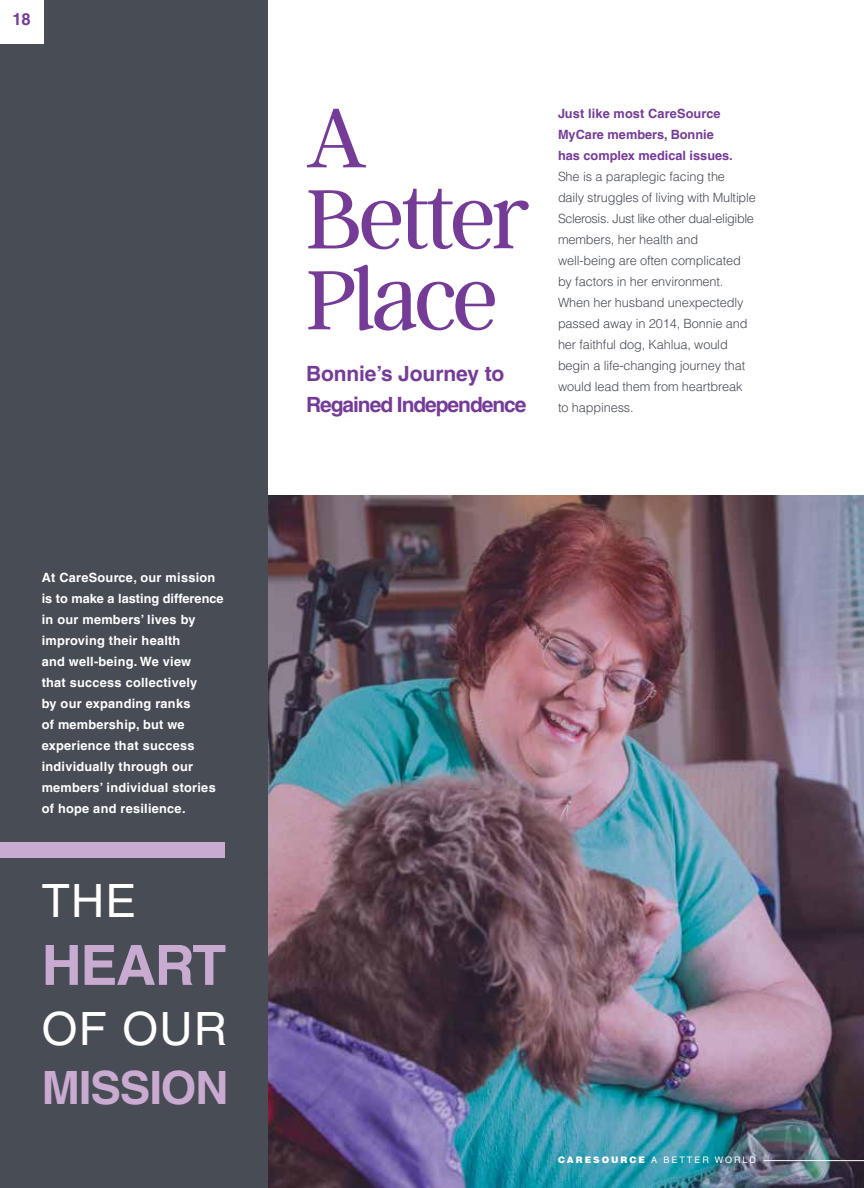
<style>
.page{position:relative;width:864px;height:1188px;background:#fff}
.page>*{position:absolute;margin:0;border:0;box-sizing:border-box;transform-origin:0 0}
.t1{font:300 93.75px/81px "Argent CF";letter-spacing:-.035em;color:#753c97}
.t2{font:700 55.5px "Helvetica LT Pro";letter-spacing:-.025em;color:#c9aad1}
.t3{font:45.9px "Helvetica LT Pro";letter-spacing:.03em;color:#fff}
.t4{font:700 45.9px "Helvetica LT Pro";letter-spacing:-.025em;color:#c9aad1}
.t5{font:700 21px/31.5px "Helvetica LT Pro";letter-spacing:-.05em;color:#753c97}
.t6{font:700 16.5px "Helvetica LT Pro";color:#753c97}
.t7{font:300 12.75px/21px "Helvetica LT Pro";letter-spacing:-.01em;color:#474c55}
.t8{font:700 12.75px/21px "Helvetica LT Pro";letter-spacing:.02em;color:#fff}
.t9{font:700 12.75px/21px "Helvetica LT Pro";color:#753c97}
.t10{font:9px "Helvetica LT Pro";letter-spacing:.215em;color:#fff}
.s1{font-weight:900}
</style>
<div class="page">
<img style="left:268px;top:496px;width:596px;height:692px">
<div style="left:0;top:0;width:268px;height:1188px;background:#474c55"></div>
<div style="left:0;top:0;width:43px;height:43px;background:#fff"></div>
<div style="left:0;top:842px;width:225px;height:16px;background:#c9aad1"></div>
<hr style="left:764px;top:1160px;width:100px;height:1px;background:#fff">
<p class="t6" style="left:12px;top:10px;width:20px">18</p>
<p class="t8" style="left:42px;top:567px;width:183px">At CareSource, our mission is to make a lasting difference in our members’ lives by improving their health<br>and well-being. We view<br>that success collectively<br>by our expanding ranks<br>of membership, but we experience that success individually through our members’ individual stories of hope and resilience.</p>
<h3 class="t3" style="left:42px;top:875px;width:96px">THE</h3>
<h2 class="t2" style="left:42px;top:931px;width:186px">HEART</h2>
<h3 class="t3" style="left:42px;top:1002px;width:187px">OF OUR</h3>
<h3 class="t4" style="left:42px;top:1060px;width:188px">MISSION</h3>
<h1 class="t1" style="left:306px;top:99px;width:225px">A<br>Better<br>Place</h1>
<h3 class="t5" style="left:306px;top:357px;width:222px">Bonnie’s Journey to<br>Regained Independence</h3>
<p class="t9" style="left:558px;top:103px;width:176px">Just like most CareSource<br>MyCare members, Bonnie has complex medical issues.</p>
<p class="t7" style="left:558px;top:166px;width:199px">She is a paraplegic facing the<br>daily struggles of living with Multiple<br>Sclerosis. Just like other dual-eligible members, her health and well-being are often complicated by factors in her environment.<br>When her husband unexpectedly passed away in 2014, Bonnie and her faithful dog, Kahlua, would begin a life-changing journey that would lead them from heartbreak to happiness.</p>
<p class="t10" style="left:558px;top:1155px;width:199px"><span class="s1">CARESOURCE</span> A BETTER WORLD</p>
</div>
